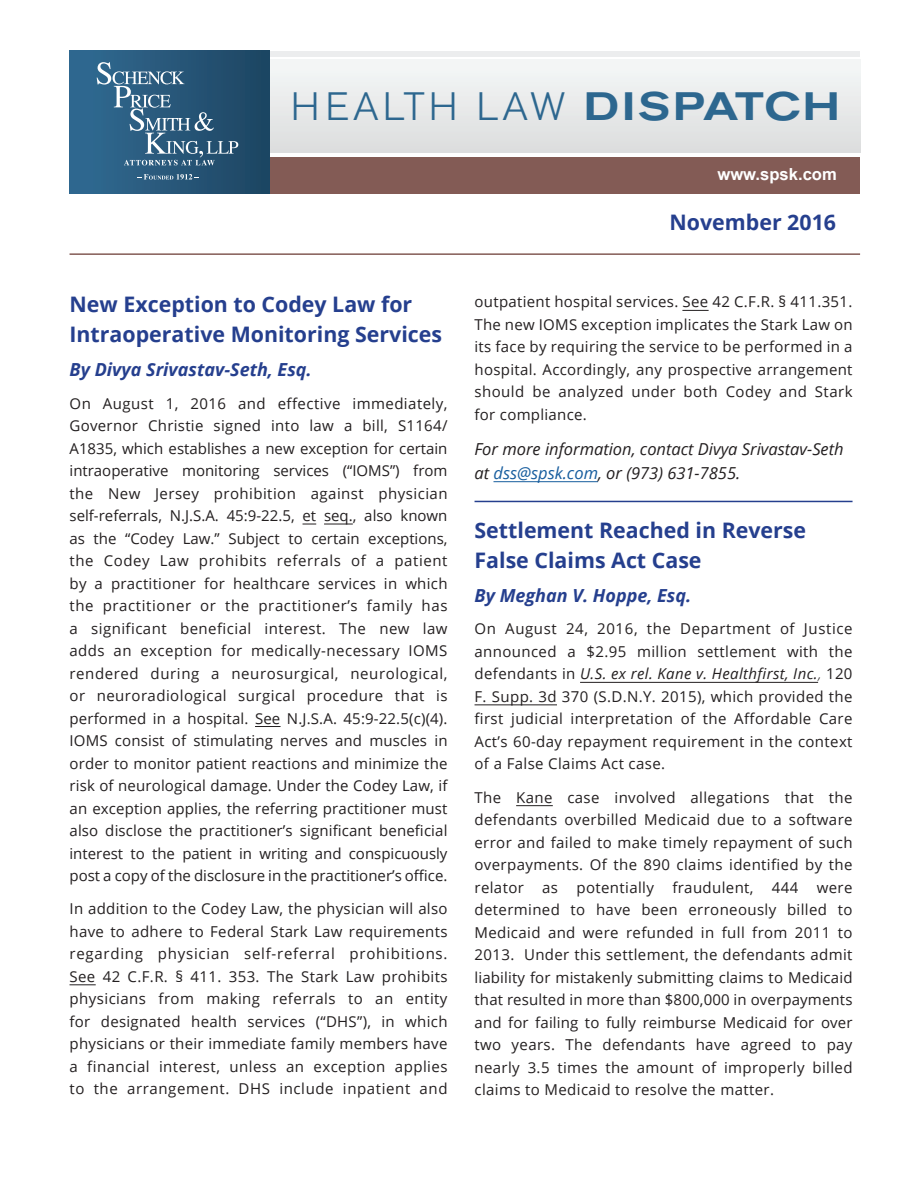
<style>
.page{position:relative;width:918px;height:1188px;background:#fff}
.page>*{position:absolute;margin:0;border:0;box-sizing:border-box;transform-origin:0 0}
.t1{font:300 39.3px "Akzidenz Grotesk BE";letter-spacing:.1em;color:#2d678f}
.t2{font:700 21.3px/30px "Open Sans";color:#253f8e}
.t3{font:italic 700 18px "Open Sans";color:#253f8e}
.t4{font:700 16.65px "Arial";color:#fff}
.t5{font:italic 16.5px/24px "Open Sans";color:#231f20}
.t6{font:15px/22.5px "Open Sans";letter-spacing:.025em;color:#231f20;text-align:justify}
.s1{font-weight:500;font-stretch:expanded}
.s2{color:#175d9e}
.s3{font-style:italic}
.s4{font-weight:300;font-style:italic}
</style>
<div class="page">
<svg style="left:303px;top:524px;width:13px;height:1px"></svg>
<svg style="left:324px;top:524px;width:29px;height:1px"></svg>
<svg style="left:255px;top:726px;width:26px;height:1px"></svg>
<svg style="left:70px;top:984px;width:26px;height:1px"></svg>
<svg style="left:682px;top:310px;width:27px;height:1px"></svg>
<hr style="left:493px;top:481px;width:105px;height:1px;background:#175d9e">
<hr style="left:475px;top:501px;width:378px;height:1px;background:#253f8e">
<hr style="left:580px;top:682px;width:238px;height:1px;background:#231f20">
<hr style="left:475px;top:704px;width:82px;height:1px;background:#231f20">
<hr style="left:516px;top:805px;width:37px;height:1px;background:#231f20">
<div style="left:269px;top:60px;width:591px;height:93px;background:#e9eaea"></div>
<div style="left:269px;top:157px;width:591px;height:37px;background:#835b55"></div>
<div style="left:269px;top:51px;width:591px;height:6px;background:#ecedee"></div>
<div style="left:70px;top:51px;width:199px;height:143px;background:linear-gradient(to right,#326b93,#1e4662)"></div>
<svg style="left:97px;top:62px;width:141px;height:103px;background:#406b89"></svg>
<svg style="left:137px;top:174px;width:62px;height:6px"></svg>
<hr style="left:70px;top:253px;width:790px;height:2px;background:#835b55">
<h1 class="t1" style="left:291px;top:85px;width:550px">HEALTH LAW <span class="s1">DISPATCH</span></h1>
<p class="t4" style="left:717px;top:163px;width:121px">www.spsk.com</p>
<h2 class="t2" style="left:669px;top:206px;width:168px">November 2016</h2>
<h2 class="t2" style="left:70px;top:289px;width:374px">New Exception to Codey Law for<br>Intraoperative Monitoring Services</h2>
<p class="t3" style="left:70px;top:357px;width:244px">By Divya Srivastav-Seth, Esq.</p>
<p class="t6" style="left:70px;top:391px;width:380px">On August 1, 2016 and effective immediately, Governor Christie signed into law a bill, S1164/ A1835, which establishes a new exception for certain intraoperative monitoring services (“IOMS”) from the New Jersey prohibition against physician self-referrals, N.J.S.A. 45:9-22.5, et seq., also known as the “Codey Law.” Subject to certain exceptions, the Codey Law prohibits referrals of a patient by a practitioner for healthcare services in which the practitioner or the practitioner’s family has a significant beneficial interest. The new law adds an exception for medically-necessary IOMS rendered during a neurosurgical, neurological, or neuroradiological surgical procedure that is performed in a hospital. See N.J.S.A. 45:9-22.5(c)(4).<br>IOMS consist of stimulating nerves and muscles in order to monitor patient reactions and minimize the risk of neurological damage. Under the Codey Law, if an exception applies, the referring practitioner must also disclose the practitioner’s significant beneficial interest to the patient in writing and conspicuously post a copy of the disclosure in the practitioner’s office.</p>
<p class="t6" style="left:70px;top:897px;width:380px">In addition to the Codey Law, the physician will also have to adhere to Federal Stark Law requirements regarding physician self-referral prohibitions.<br>See 42 C.F.R. § 411. 353. The Stark Law prohibits physicians from making referrals to an entity for designated health services (“DHS”), in which physicians or their immediate family members have a financial interest, unless an exception applies to the arrangement. DHS include inpatient and</p>
<p class="t6" style="left:475px;top:290px;width:380px">outpatient hospital services. See 42 C.F.R. § 411.351.<br>The new IOMS exception implicates the Stark Law on its face by requiring the service to be performed in a hospital. Accordingly, any prospective arrangement should be analyzed under both Codey and Stark for compliance.</p>
<p class="t5" style="left:475px;top:436px;width:371px">For more information, contact Divya Srivastav-Seth at <span class="s2">dss@spsk.com</span>, or (973) 631-7855.</p>
<h2 class="t2" style="left:475px;top:515px;width:333px">Settlement Reached in Reverse<br>False Claims Act Case</h2>
<p class="t3" style="left:475px;top:583px;width:218px">By Meghan V. Hoppe, Esq.</p>
<p class="t6" style="left:475px;top:617px;width:380px">On August 24, 2016, the Department of Justice announced a $2.95 million settlement with the defendants in <span class="s3">U.S. ex rel. Kane v. Healthfirst, Inc.</span><span class="s4">,</span> 120<br>F. Supp. 3d 370 (S.D.N.Y. 2015), which provided the first judicial interpretation of the Affordable Care Act’s 60-day repayment requirement in the context of a False Claims Act case.</p>
<p class="t6" style="left:475px;top:786px;width:380px">The Kane case involved allegations that the defendants overbilled Medicaid due to a software error and failed to make timely repayment of such overpayments. Of the 890 claims identified by the relator as potentially fraudulent, 444 were determined to have been erroneously billed to Medicaid and were refunded in full from 2011 to 2013. Under this settlement, the defendants admit liability for mistakenly submitting claims to Medicaid that resulted in more than $800,000 in overpayments and for failing to fully reimburse Medicaid for over two years. The defendants have agreed to pay nearly 3.5 times the amount of improperly billed claims to Medicaid to resolve the matter.</p>
</div>
